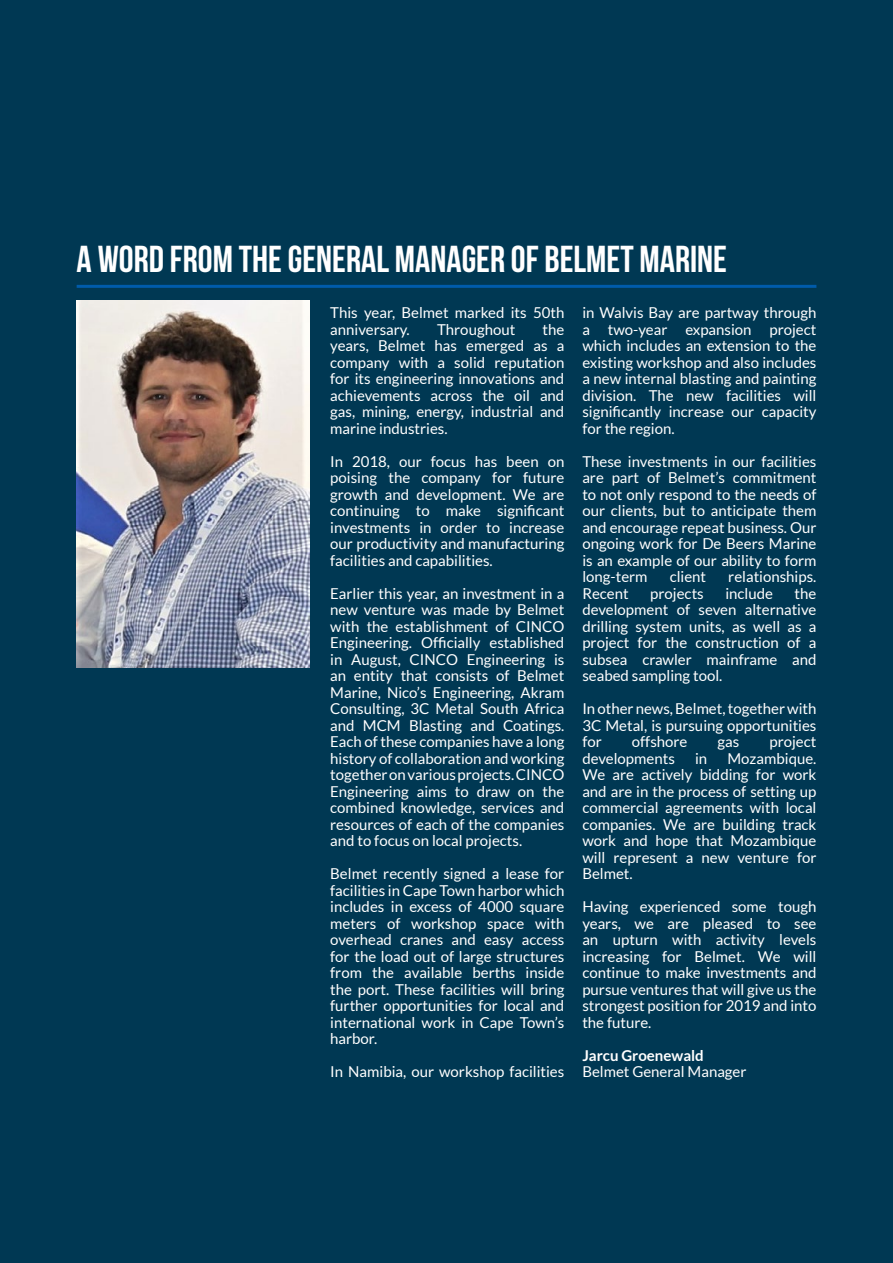
<style>
.page{position:relative;width:893px;height:1263px;background:#003853}
.page>*{position:absolute;margin:0;border:0;box-sizing:border-box;transform-origin:0 0}
.t1{font:37.5px "Bebas Neue";color:#fff}
.t2{font:15px/16.5px "Lato";color:#fff;text-align:justify}
.t3{font:700 15px "Lato";color:#fff}
</style>
<div class="page">
<hr style="left:77px;top:285px;width:739px;height:3px;background:#005baa">
<img style="left:77px;top:301px;width:232px;height:367px">
<h1 class="t1" style="left:77px;top:238px;width:652px">A WORD FROM THE GENERAL MANAGER OF BELMET MARINE</h1>
<p class="t2" style="left:330px;top:304px;width:236px">This year, Belmet marked its 50th anniversary.</p>
<p class="t2" style="left:330px;top:321px;width:236px;text-indent:212px">the years, Belmet has emerged as a company with a solid reputation for its engineering innovations and achievements across the oil and gas, mining, energy, industrial and marine industries.</p>
<p class="t2" style="left:330px;top:453px;width:236px">In 2018, our focus has been on poising the company for future growth and development. We are continuing to make significant investments in order to increase our productivity and manufacturing facilities and capabilities.</p>
<p class="t2" style="left:330px;top:585px;width:236px">Earlier this year, an investment in a new venture was made by Belmet with the establishment of CINCO Engineering. Officially established in August, CINCO Engineering is an entity that consists of Belmet Marine, Nico’s Engineering, Akram Consulting, 3C Metal South Africa and MCM Blasting and Coatings.<br>Each of these companies have a long history of collaboration and working together on various projects. CINCO Engineering aims to draw on the combined knowledge, services and resources of each of the companies and to focus on local projects.</p>
<p class="t2" style="left:330px;top:865px;width:236px">Belmet recently signed a lease for facilities in Cape Town harbor which includes in excess of 4000 square meters of workshop space with overhead cranes and easy access for the load out of large structures from the available berths inside the port. These facilities will bring further opportunities for local and international work in Cape Town’s harbor.</p>
<p class="t2" style="left:330px;top:1063px;width:236px">In Namibia, our workshop facilities</p>
<p class="t2" style="left:437px;top:321px;width:80px">Throughout</p>
<p class="t2" style="left:582px;top:304px;width:236px">in Walvis Bay are partway through a two-year expansion project which includes an extension to the existing workshop and also includes a new internal blasting and painting division. The new facilities will significantly increase our capacity for the region.</p>
<p class="t2" style="left:582px;top:453px;width:236px">These investments in our facilities are part of Belmet’s commitment to not only respond to the needs of our clients, but to anticipate them and encourage repeat business. Our ongoing work for De Beers Marine is an example of our ability to form long-term</p>
<p class="t2" style="left:670px;top:568px;width:38px">client</p>
<p class="t2" style="left:728px;top:568px;width:90px">relationships.</p>
<p class="t2" style="left:582px;top:585px;width:236px;text-indent:212px">the development of seven alternative drilling system units, as well as a project for the construction of a subsea crawler mainframe and seabed sampling tool.</p>
<p class="t2" style="left:582px;top:700px;width:236px">In other news, Belmet, together with 3C Metal, is pursuing opportunities for</p>
<p class="t2" style="left:582px;top:585px;width:48px">Recent</p>
<p class="t2" style="left:650px;top:585px;width:55px">projects</p>
<p class="t2" style="left:725px;top:585px;width:49px">include</p>
<p class="t2" style="left:632px;top:733px;width:57px">offshore</p>
<p class="t2" style="left:718px;top:733px;width:23px">gas</p>
<p class="t2" style="left:769px;top:733px;width:48px">project</p>
<p class="t2" style="left:582px;top:750px;width:94px">developments</p>
<p class="t2" style="left:695px;top:750px;width:14px">in</p>
<p class="t2" style="left:582px;top:750px;width:236px;text-indent:145px">Mozambique.<br>We are actively bidding for work and are in the process of setting up commercial agreements with local companies. We are building track work and hope that Mozambique will represent a new venture for Belmet.</p>
<p class="t2" style="left:582px;top:898px;width:236px">Having experienced some tough years, we are pleased to see an upturn with activity levels increasing for Belmet. We will continue to make investments and pursue ventures that will give us the strongest position for 2019 and into the future.</p>
<p class="t3" style="left:582px;top:1046px;width:123px">Jarcu Groenewald</p>
<p class="t2" style="left:582px;top:1063px;width:166px">Belmet General Manager</p>
</div>
